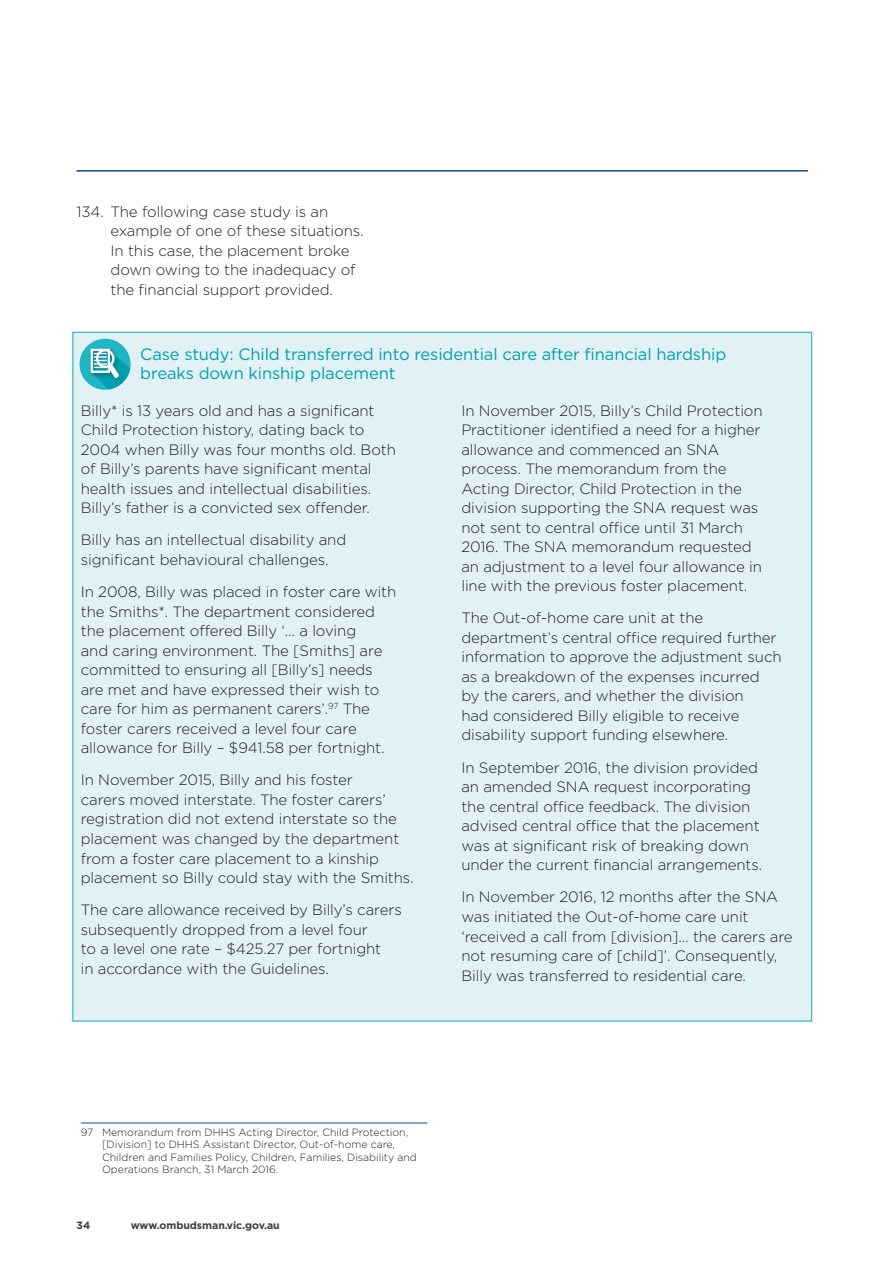
<style>
.page{position:relative;width:893px;height:1263px;background:#fff}
.page>*{position:absolute;margin:0;border:0;box-sizing:border-box;transform-origin:0 0}
.t1{font:16.5px/19.5px "Gotham";letter-spacing:-.005em;color:#00a0b0}
.t2{font:300 15px/19.5px "Gotham";letter-spacing:-.005em;color:#231f20}
.t3{font:300 10.5px/12.6px "Gotham";color:#231f20}
.t4{font:700 10.5px "Gotham";letter-spacing:-.005em;color:#3e3e3f}
</style>
<div class="page">
<hr style="left:77px;top:170px;width:731px;height:2px;background:#1b4299">
<div style="left:72px;top:332px;width:740px;height:690px;background:#e1f1f4;border:1px solid #21b6c4"></div>
<hr style="left:81px;top:1122px;width:346px;height:1px;background:#1b4299">
<svg style="left:80px;top:339px;width:51px;height:51px"></svg>
<p class="t2" style="left:111px;top:201px;width:254px;text-indent:-34px">134. The following case study is an example of one of these situations.<br>In this case, the placement broke down owing to the inadequacy of the financial support provided.</p>
<p class="t1" style="left:140px;top:344px;width:587px">Case study: Child transferred into residential care after financial hardship breaks down kinship placement</p>
<p class="t2" style="left:81px;top:400px;width:317px">Billy* is 13 years old and has a significant Child Protection history, dating back to 2004 when Billy was four months old. Both of Billy’s parents have significant mental health issues and intellectual disabilities.<br>Billy’s father is a convicted sex offender.</p>
<p class="t2" style="left:81px;top:530px;width:267px">Billy has an intellectual disability and significant behavioural challenges.</p>
<p class="t2" style="left:81px;top:582px;width:317px">In 2008, Billy was placed in foster care with the Smiths*. The department considered the placement offered Billy ‘… a loving<br>and caring environment. The [Smiths] are committed to ensuring all [Billy’s] needs are met and have expressed their wish to care for him as permanent carers’.<sup>97</sup> The foster carers received a level four care allowance for Billy – $941.58 per fortnight.</p>
<p class="t2" style="left:81px;top:770px;width:334px">In November 2015, Billy and his foster<br>carers moved interstate. The foster carers’ registration did not extend interstate so the placement was changed by the department from a foster care placement to a kinship placement so Billy could stay with the Smiths.</p>
<p class="t2" style="left:81px;top:900px;width:322px">The care allowance received by Billy’s carers subsequently dropped from a level four<br>to a level one rate – $425.27 per fortnight<br>in accordance with the Guidelines.</p>
<p class="t2" style="left:461px;top:400px;width:303px">In November 2015, Billy’s Child Protection Practitioner identified a need for a higher allowance and commenced an SNA process. The memorandum from the Acting Director, Child Protection in the division supporting the SNA request was not sent to central office until 31 March 2016. The SNA memorandum requested an adjustment to a level four allowance in line with the previous foster placement.</p>
<p class="t2" style="left:461px;top:608px;width:322px">The Out-of-home care unit at the department’s central office required further information to approve the adjustment such as a breakdown of the expenses incurred<br>by the carers, and whether the division<br>had considered Billy eligible to receive disability support funding elsewhere.</p>
<p class="t2" style="left:461px;top:757px;width:302px">In September 2016, the division provided an amended SNA request incorporating the central office feedback. The division advised central office that the placement was at significant risk of breaking down under the current financial arrangements.</p>
<p class="t2" style="left:461px;top:887px;width:333px">In November 2016, 12 months after the SNA was initiated the Out-of-home care unit ‘received a call from [division]… the carers are not resuming care of [child]’. Consequently, Billy was transferred to residential care.</p>
<p class="t3" style="left:102px;top:1125px;width:316px;text-indent:-21px">97 Memorandum from DHHS Acting Director, Child Protection, [Division] to DHHS Assistant Director, Out-of-home care, Children and Families Policy, Children, Families, Disability and Operations Branch, 31 March 2016.</p>
<p class="t4" style="left:77px;top:1219px;width:15px">34</p>
<p class="t4" style="left:131px;top:1219px;width:151px">www.ombudsman.vic.gov.au</p>
</div>
